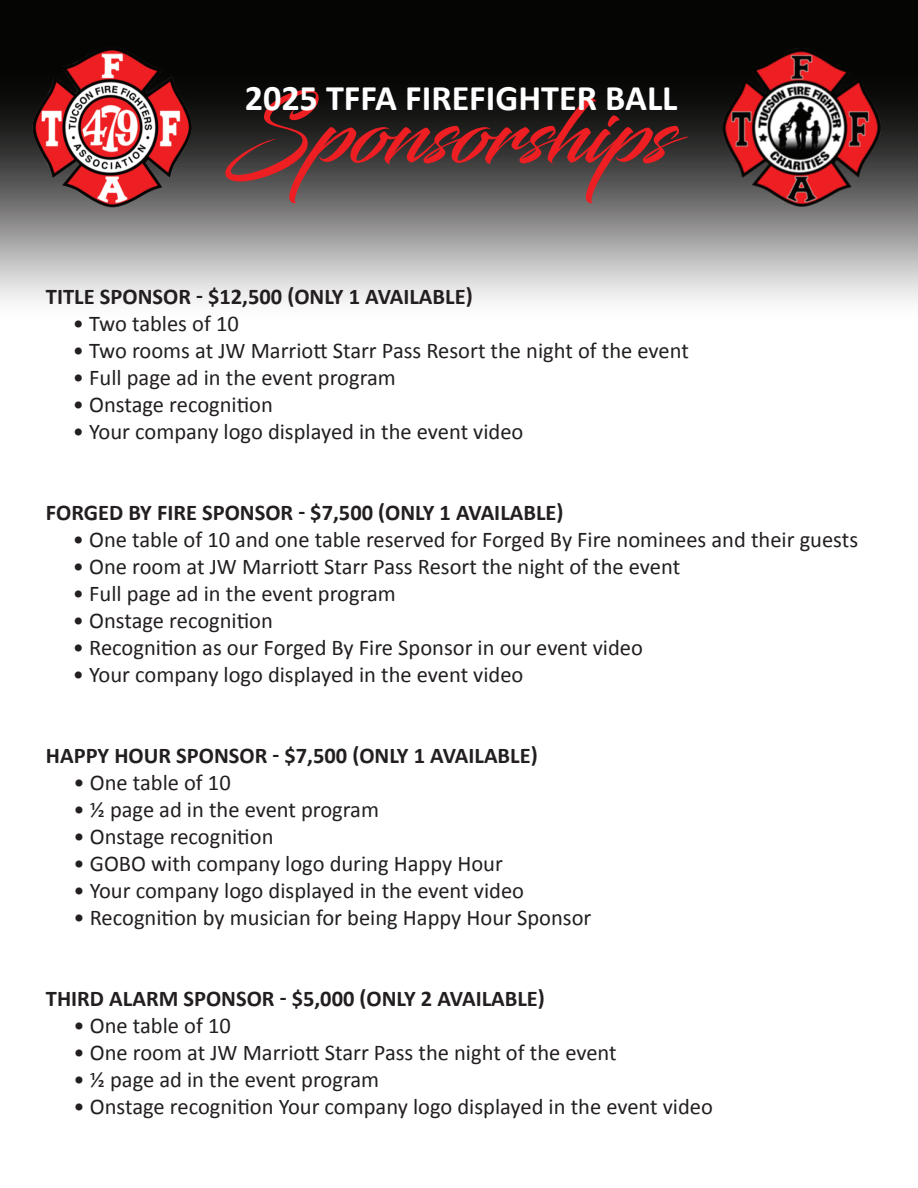
<style>
.page{position:relative;width:918px;height:1188px;background:#fff}
.page>*{position:absolute;margin:0;border:0;box-sizing:border-box;transform-origin:0 0}
.t1{font:88.2px "Blacksword";color:#ee1f23}
.t2{font:700 36.15px "Calibri";color:#fff}
.t3{font:22.5px "Calibri";color:#231f20}
.t4{font:700 22.5px "Calibri";color:#231f20}
</style>
<div class="page">
<svg style="left:0;top:0;width:918px;height:302px;background:#5d5c5c"></svg>
<img style="left:5px;top:25px;width:211px;height:210px">
<img style="left:711px;top:34px;width:180px;height:186px">
<h2 class="t2" style="left:245px;top:72px;width:434px">2025 TFFA FIREFIGHTER BALL</h2>
<h1 class="t1" style="left:226px;top:80px;width:448px">Sponsorships</h1>
<p class="t4" style="left:46px;top:280px;width:428px">TITLE SPONSOR - $12,500 (ONLY 1 AVAILABLE)</p>
<p class="t3" style="left:73px;top:307px;width:167px">• Two tables of 10</p>
<p class="t3" style="left:73px;top:334px;width:617px">• Two rooms at JW Marriott Starr Pass Resort the night of the event</p>
<p class="t3" style="left:73px;top:361px;width:324px">• Full page ad in the event program</p>
<p class="t3" style="left:73px;top:388px;width:201px">• Onstage recognition</p>
<p class="t3" style="left:73px;top:415px;width:452px">• Your company logo displayed in the event video</p>
<p class="t4" style="left:46px;top:496px;width:519px">FORGED BY FIRE SPONSOR - $7,500 (ONLY 1 AVAILABLE)</p>
<p class="t3" style="left:73px;top:523px;width:787px">• One table of 10 and one table reserved for Forged By Fire nominees and their guests</p>
<p class="t3" style="left:73px;top:550px;width:609px">• One room at JW Marriott Starr Pass Resort the night of the event</p>
<p class="t3" style="left:73px;top:577px;width:324px">• Full page ad in the event program</p>
<p class="t3" style="left:73px;top:604px;width:201px">• Onstage recognition</p>
<p class="t3" style="left:73px;top:631px;width:571px">• Recognition as our Forged By Fire Sponsor in our event video</p>
<p class="t3" style="left:73px;top:658px;width:452px">• Your company logo displayed in the event video</p>
<p class="t4" style="left:46px;top:739px;width:493px">HAPPY HOUR SPONSOR - $7,500 (ONLY 1 AVAILABLE)</p>
<p class="t3" style="left:74px;top:766px;width:159px">• One table of 10</p>
<p class="t3" style="left:74px;top:793px;width:307px">• ½ page ad in the event program</p>
<p class="t3" style="left:74px;top:820px;width:201px">• Onstage recognition</p>
<p class="t3" style="left:74px;top:847px;width:431px">• GOBO with company logo during Happy Hour</p>
<p class="t3" style="left:74px;top:874px;width:452px">• Your company logo displayed in the event video</p>
<p class="t3" style="left:74px;top:901px;width:519px">• Recognition by musician for being Happy Hour Sponsor</p>
<p class="t4" style="left:46px;top:982px;width:500px">THIRD ALARM SPONSOR - $5,000 (ONLY 2 AVAILABLE)</p>
<p class="t3" style="left:74px;top:1009px;width:159px">• One table of 10</p>
<p class="t3" style="left:74px;top:1036px;width:545px">• One room at JW Marriott Starr Pass the night of the event</p>
<p class="t3" style="left:74px;top:1063px;width:307px">• ½ page ad in the event program</p>
<p class="t3" style="left:74px;top:1090px;width:641px">• Onstage recognition Your company logo displayed in the event video</p>
</div>
